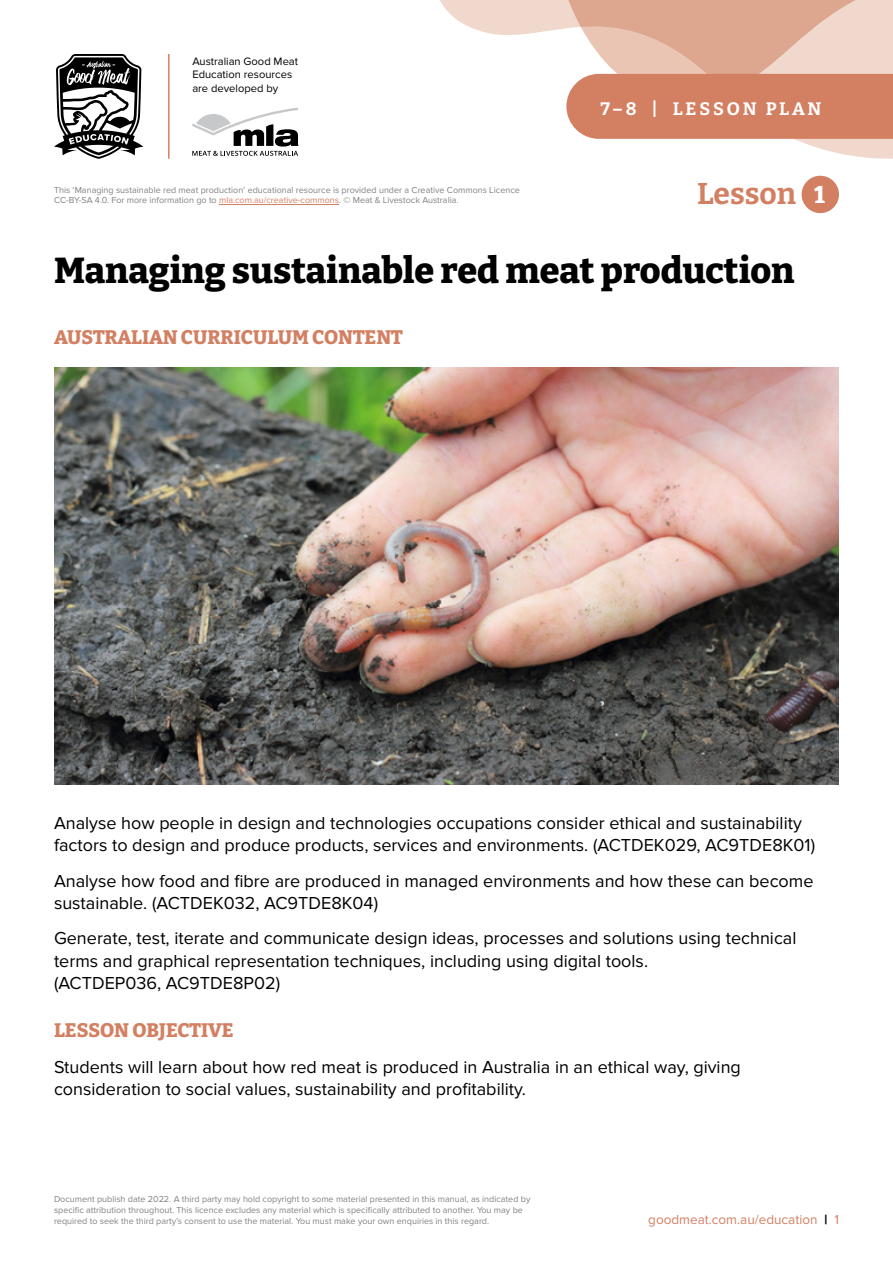
<style>
.page{position:relative;width:893px;height:1263px;background:#fff}
.page>*{position:absolute;margin:0;border:0;box-sizing:border-box;transform-origin:0 0}
.t1{font:800 36px "Bitter";color:#000}
.t2{font:700 30px "Bitter";color:#d37f61}
.t3{font:800 19.5px "Bitter";color:#d37f61}
.t4{font:18px/22.5px "Proxima Nova";color:#000}
.t5{font:700 18px "Bitter";letter-spacing:.16em;color:#fff}
.t6{font:13.5px "Proxima Nova";color:#d37f61}
.t7{font:11.1px/13.5px "Proxima Nova";color:#000}
.t8{font:9px/10.8px "Proxima Nova";color:#808285}
.s1{color:#d37f61}
.s2{font-weight:800;font-size:24px;color:#fff}
.s3{font-family:"Proxima Nova Extrabld";color:#000}
</style>
<div class="page">
<svg style="left:440px;top:0;width:453px;height:159px"></svg>
<svg style="left:561px;top:0;width:332px;height:139px;background:#dea38c"></svg>
<div style="left:802px;top:176px;width:37px;height:37px;background:#d37f61;border-radius:50%"></div>
<svg style="left:54px;top:54px;width:89px;height:105px"></svg>
<hr style="left:168px;top:54px;width:2px;height:105px;background:#d37f61">
<svg style="left:192px;top:108px;width:107px;height:48px"></svg>
<img style="left:54px;top:368px;width:785px;height:416px">
<hr style="left:219px;top:204px;width:120px;height:1px;background:#d37f61">
<p class="t7" style="left:192px;top:55px;width:107px">Australian Good Meat<br>Education resources are developed by</p>
<p class="t8" style="left:54px;top:184px;width:467px">This ‘Managing sustainable red meat production’ educational resource is provided under a Creative Commons Licence<br>CC-BY-SA 4.0. For more information go to <span class="s1">mla.com.au/creative-commons</span>. © Meat &amp; Livestock Australia.</p>
<p class="t5" style="left:600px;top:97px;width:222px">7–8 | LESSON PLAN</p>
<h2 class="t2" style="left:697px;top:175px;width:129px">Lesson <span class="s2">1</span></h2>
<h1 class="t1" style="left:54px;top:247px;width:742px">Managing sustainable red meat production</h1>
<p class="t3" style="left:54px;top:324px;width:351px">AUSTRALIAN CURRICULUM CONTENT</p>
<p class="t4" style="left:54px;top:812px;width:763px">Analyse how people in design and technologies occupations consider ethical and sustainability factors to design and produce products, services and environments. (ACTDEK029, AC9TDE8K01)</p>
<p class="t4" style="left:54px;top:870px;width:761px">Analyse how food and fibre are produced in managed environments and how these can become sustainable. (ACTDEK032, AC9TDE8K04)</p>
<p class="t4" style="left:54px;top:927px;width:744px">Generate, test, iterate and communicate design ideas, processes and solutions using technical terms and graphical representation techniques, including using digital tools.<br>(ACTDEP036, AC9TDE8P02)</p>
<p class="t3" style="left:54px;top:1018px;width:181px">LESSON OBJECTIVE</p>
<p class="t4" style="left:54px;top:1056px;width:688px">Students will learn about how red meat is produced in Australia in an ethical way, giving consideration to social values, sustainability and profitability.</p>
<p class="t8" style="left:54px;top:1194px;width:478px">Document publish date 2022. A third party may hold copyright to some material presented in this manual, as indicated by specific attribution throughout. This licence excludes any material which is specifically attributed to another. You may be required to seek the third party’s consent to use the material. You must make your own enquiries in this regard.</p>
<p class="t6" style="left:648px;top:1212px;width:192px">goodmeat.com.au/education <span class="s3">|</span> 1</p>
</div>
